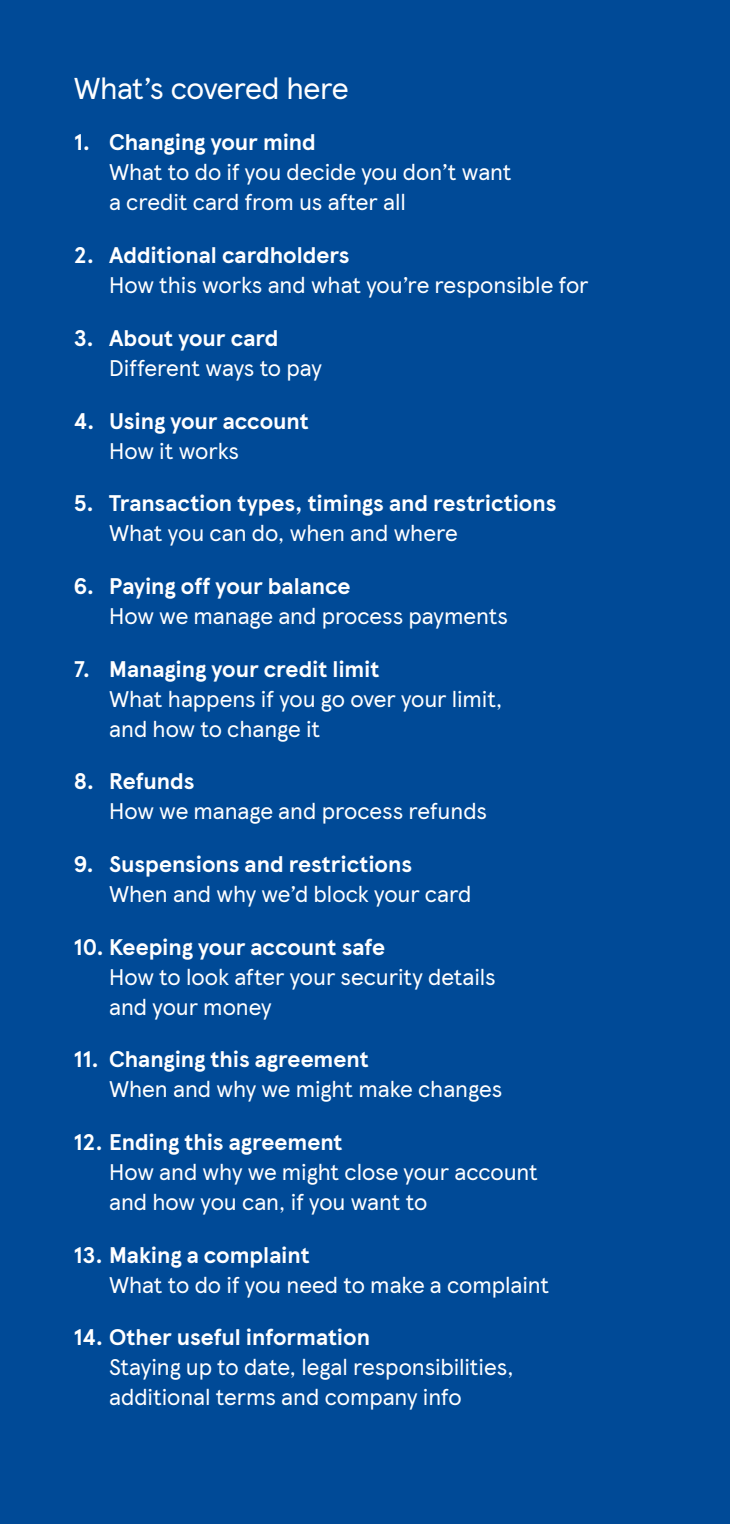
<style>
.page{position:relative;width:730px;height:1524px;background:#004a97}
.page>*{position:absolute;margin:0;border:0;box-sizing:border-box;transform-origin:0 0}
.t1{font:30px "TESCO Modern";letter-spacing:-.02em;color:#fff}
.t2{font:22.5px/30px "TESCO Modern";letter-spacing:-.005em;color:#fff}
.t3{font:700 22.5px "TESCO Modern";letter-spacing:-.005em;color:#fff}
</style>
<div class="page">
<h1 class="t1" style="left:74px;top:66px;width:276px">What’s covered here</h1>
<p class="t3" style="left:74px;top:125px;width:244px">1. Changing your mind</p>
<p class="t2" style="left:109px;top:156px;width:404px">What to do if you decide you don’t want a credit card from us after all</p>
<p class="t3" style="left:74px;top:238px;width:277px">2. Additional cardholders</p>
<p class="t2" style="left:109px;top:269px;width:481px">How this works and what you’re responsible for</p>
<p class="t3" style="left:74px;top:321px;width:206px">3. About your card</p>
<p class="t2" style="left:109px;top:351px;width:214px">Different ways to pay</p>
<p class="t3" style="left:74px;top:403px;width:237px">4. Using your account</p>
<p class="t2" style="left:109px;top:434px;width:131px">How it works</p>
<p class="t3" style="left:74px;top:486px;width:484px">5. Transaction types, timings and restrictions</p>
<p class="t2" style="left:109px;top:517px;width:350px">What you can do, when and where</p>
<p class="t3" style="left:74px;top:569px;width:278px">6. Paying off your balance</p>
<p class="t2" style="left:109px;top:599px;width:401px">How we manage and process payments</p>
<p class="t3" style="left:74px;top:651px;width:307px">7. Managing your credit limit</p>
<p class="t2" style="left:109px;top:682px;width:395px">What happens if you go over your limit, and how to change it</p>
<p class="t3" style="left:74px;top:764px;width:122px">8. Refunds</p>
<p class="t2" style="left:109px;top:795px;width:379px">How we manage and process refunds</p>
<p class="t3" style="left:74px;top:847px;width:340px">9. Suspensions and restrictions</p>
<p class="t2" style="left:109px;top:877px;width:364px">When and why we’d block your card</p>
<p class="t3" style="left:74px;top:929px;width:313px">10. Keeping your account safe</p>
<p class="t2" style="left:109px;top:960px;width:388px">How to look after your security details and your money</p>
<p class="t3" style="left:74px;top:1042px;width:297px">11. Changing this agreement</p>
<p class="t2" style="left:109px;top:1073px;width:395px">When and why we might make changes</p>
<p class="t3" style="left:74px;top:1125px;width:270px">12. Ending this agreement</p>
<p class="t2" style="left:109px;top:1155px;width:430px">How and why we might close your account and how you can, if you want to</p>
<p class="t3" style="left:74px;top:1237px;width:238px">13. Making a complaint</p>
<p class="t2" style="left:109px;top:1268px;width:442px">What to do if you need to make a complaint</p>
<p class="t3" style="left:74px;top:1320px;width:298px">14. Other useful information</p>
<p class="t2" style="left:109px;top:1351px;width:406px">Staying up to date, legal responsibilities, additional terms and company info</p>
</div>
